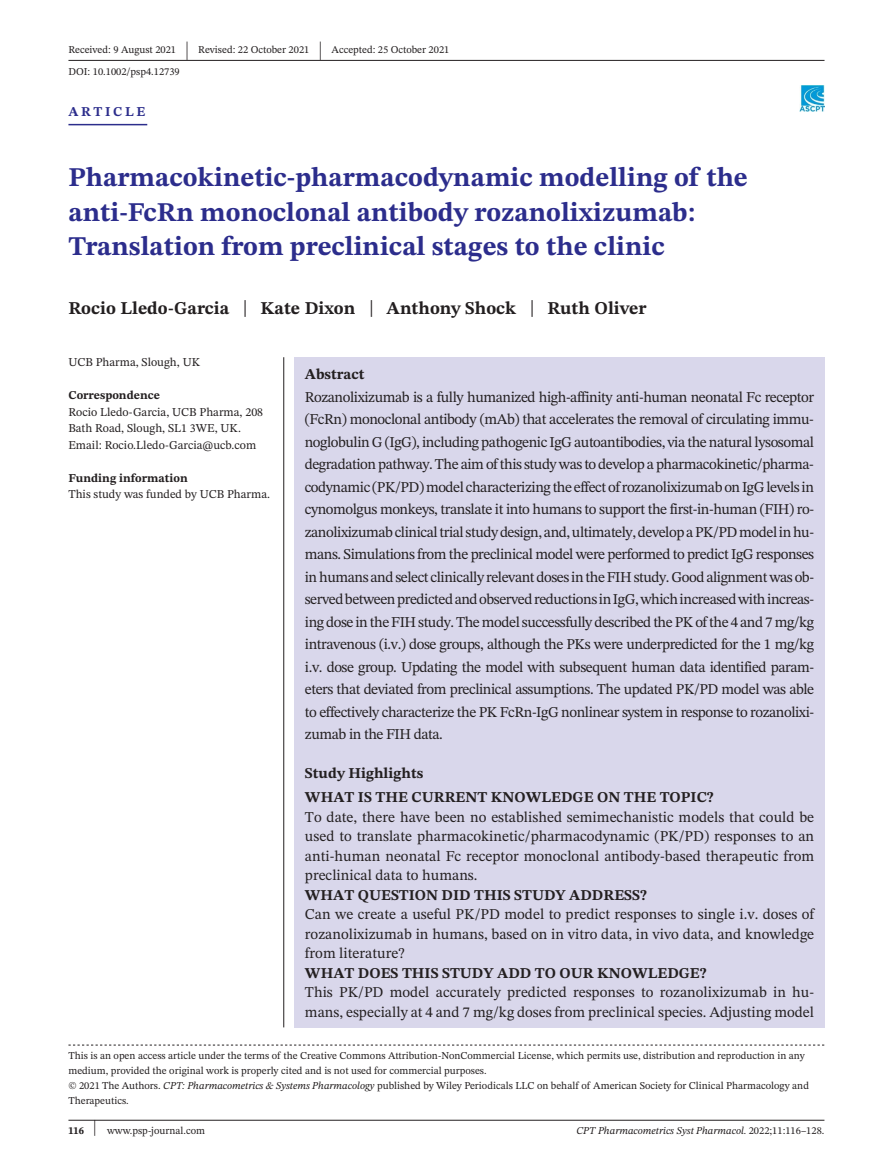
<style>
.page{position:relative;width:893px;height:1174px;background:#fff}
.page>*{position:absolute;margin:0;border:0;box-sizing:border-box;transform-origin:0 0}
.t1{font:700 27px/34.5px "STIX Two Text";color:#2c2d8c}
.t2{font:25.65px "STIX Two Text";color:#231f20;scale:.49 1}
.t3{font:700 18px "STIX Two Text";color:#231f20}
.t4{font:15px/22.5px "STIX Two Text";color:#231f20;text-align:justify}
.t5{font:700 15px/24px "STIX Two Text";color:#231f20}
.t6{font:700 13.5px "STIX Two Text";letter-spacing:.2em;color:#2c2d8c}
.t7{font:12px/16.5px "STIX Two Text";color:#231f20}
.t8{font:700 12px "STIX Two Text";color:#231f20}
.t9{font:10.5px/15px "STIX Two Text";color:#231f20}
.t10{font:italic 10.5px "STIX Two Text";color:#231f20}
.s1{font-weight:400;font-size:23.4px}
.s2{font-style:italic}
.s3{font-weight:700}
.s4{font-size:22.2px}
.s5{font-style:normal}
</style>
<div class="page">
<hr style="left:68px;top:1119px;width:756px;height:1px;background:#231f20">
<img style="left:799px;top:85px;width:25px;height:26px">
<hr style="left:68px;top:60px;width:756px;height:1px;background:#231f20">
<hr style="left:68px;top:124px;width:79px;height:1px;background:#2c2d8c">
<svg style="left:68px;top:1044px;width:756px;height:1px"></svg>
<div style="left:294px;top:357px;width:530px;height:670px;background:#d9d7eb"></div>
<hr style="left:283px;top:357px;width:1px;height:670px;background:#231f20">
<p class="t9" style="left:68px;top:42px;width:109px">Received: 9 August 2021</p>
<h2 class="t2" style="left:186px;top:32px;width:8px">|</h2>
<p class="t9" style="left:198px;top:42px;width:113px">Revised: 22 October 2021</p>
<h2 class="t2" style="left:319px;top:32px;width:8px">|</h2>
<p class="t9" style="left:332px;top:42px;width:119px">Accepted: 25 October 2021</p>
<p class="t9" style="left:68px;top:64px;width:113px">DOI: 10.1002/psp4.12739</p>
<p class="t6" style="left:68px;top:101px;width:79px">ARTICLE</p>
<h1 class="t1" style="left:68px;top:161px;width:681px">Pharmacokinetic--pharmacodynamic modelling of the anti--FcRn monoclonal antibody rozanolixizumab:<br>Translation from preclinical stages to the clinic</h1>
<p class="t3" style="left:68px;top:295px;width:580px">Rocio Lledo--Garcia <span class="s1">|</span> Kate Dixon <span class="s1">|</span> Anthony Shock <span class="s1">|</span> Ruth Oliver</p>
<p class="t7" style="left:68px;top:354px;width:133px">UCB Pharma, Slough, UK</p>
<p class="t8" style="left:68px;top:387px;width:93px">Correspondence</p>
<p class="t7" style="left:68px;top:403px;width:196px">Rocio Lledo-Garcia, UCB Pharma, 208<br>Bath Road, Slough, SL1 3WE, UK.<br>Email: Rocio.Lledo-Garcia@ucb.com</p>
<p class="t8" style="left:68px;top:469px;width:121px">Funding information</p>
<p class="t7" style="left:68px;top:486px;width:203px">This study was funded by UCB Pharma.</p>
<p class="t5" style="left:305px;top:362px;width:61px">Abstract</p>
<p class="t4" style="left:305px;top:385px;width:511px">Rozanolixizumab is a fully humanized high-affinity anti-human neonatal Fc receptor (FcRn) monoclonal antibody (mAb) that accelerates the removal of circulating immu&shy;noglobulin G (IgG), including pathogenic IgG autoantibodies, via the natural lysosomal degradation pathway. The aim of this study was to develop a pharmacokinetic/pharma&shy;codynamic (PK/PD)model characterizing the effectofrozanolixizumabonIgGlevelsin cynomolgus monkeys, translate it into humans to support the first-in-human (FIH) ro&shy;zanolixizumabclinicaltrialstudydesign,and,ultimately,developaPK/PDmodelinhu&shy;mans. Simulations from the preclinical model were performed to predict IgG responses in humans andselect clinically relevant dosesin theFIHstudy.Goodalignmentwasob&shy;servedbetweenpredictedandobservedreductionsinIgG,whichincreasedwithincreas&shy;ing dose in the FIH study. The model successfully described the PK of the 4 and 7 mg/kg intravenous (i.v.) dose groups, although the PKs were underpredicted for the 1 mg/kg i.v. dose group. Updating the model with subsequent human data identified param&shy;eters that deviated from preclinical assumptions. The updated PK/PD model was able to effectively characterize the PK FcRn-IgG nonlinear system in response to rozanolixi&shy;zumab in the FIH data.</p>
<p class="t5" style="left:305px;top:761px;width:410px">Study Highlights<br>WHAT IS THE CURRENT KNOWLEDGE ON THE TOPIC?</p>
<p class="t4" style="left:305px;top:807px;width:511px;line-height:19.5px">To date, there have been no established semimechanistic models that could be used to translate pharmacokinetic/pharmacodynamic (PK/PD) responses to an anti-human neonatal Fc receptor monoclonal antibody-based therapeutic from preclinical data to humans.</p>
<p class="t5" style="left:305px;top:883px;width:344px">WHAT QUESTION DID THIS STUDY ADDRESS?</p>
<p class="t4" style="left:305px;top:904px;width:511px;line-height:19.5px">Can we create a useful PK/PD model to predict responses to single i.v. doses of rozanolixizumab in humans, based on in vitro data, in vivo data, and knowledge from literature?</p>
<p class="t5" style="left:305px;top:961px;width:403px">WHAT DOES THIS STUDY ADD TO OUR KNOWLEDGE?</p>
<p class="t4" style="left:305px;top:982px;width:511px;line-height:19.5px">This PK/PD model accurately predicted responses to rozanolixizumab in hu&shy;mans, especially at 4 and 7 mg/kg doses from preclinical species. Adjusting model</p>
<p class="t9" style="left:68px;top:1048px;width:742px">This is an open access article under the terms of the Creative Commons Attribution-NonCommercial License, which permits use, distribution and reproduction in any medium, provided the original work is properly cited and is not used for commercial purposes.<br>© 2021 The Authors. <span class="s2">CPT: Pharmacometrics &amp; Systems Pharmacology</span> published by Wiley Periodicals LLC on behalf of American Society for Clinical Pharmacology and Therapeutics.</p>
<p class="t9" style="left:68px;top:1123px;width:138px"><span class="s3">116</span> <span class="s4">|</span> www.psp-journal.com</p>
<p class="t10" style="left:576px;top:1123px;width:250px">CPT Pharmacometrics Syst Pharmacol. <span class="s5">2022;11:116–128.</span></p>
</div>
